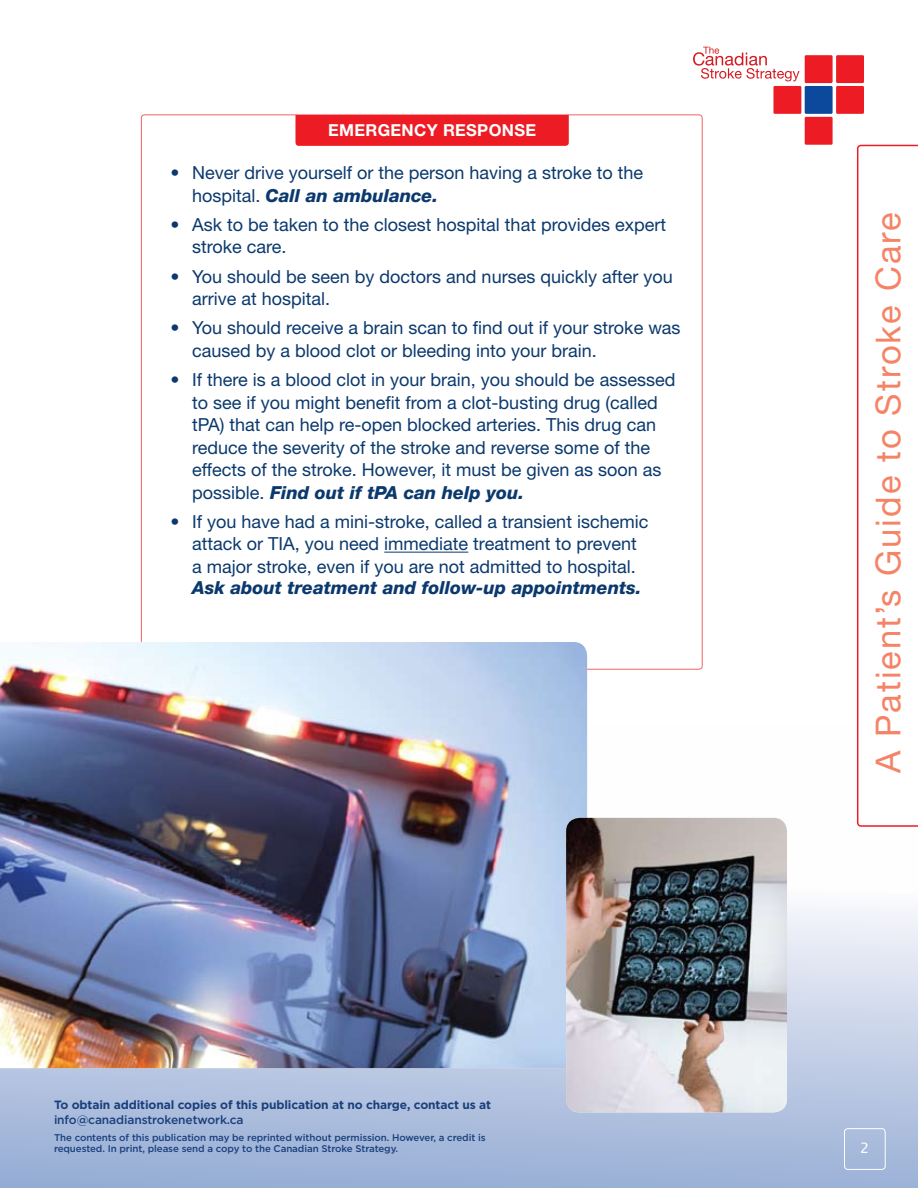
<style>
.page{position:relative;width:918px;height:1188px;background:#fff}
.page>*{position:absolute;margin:0;border:0;box-sizing:border-box;transform-origin:0 0}
.t1{font:34.5px "Helvetica Neue LT Std";letter-spacing:.06em;color:#f58466}
.t2{font:18px/22.5px "Helvetica Neue LT Std";color:#0b396d}
.t3{font:italic 800 18px "Helvetica Neue LT Std";color:#0b396d}
.t4{font:700 16.5px "Helvetica Neue LT Std";letter-spacing:.02em;color:#fff}
.t5{font:14.25px "Lucida Sans Std";color:#fff}
.t6{font:700 12px "Gotham";letter-spacing:-.01em;color:#1a407c}
.t7{font:500 12px "Gotham";letter-spacing:-.01em;color:#1a407c}
.t8{font:500 9.75px/11.2px "Gotham";letter-spacing:-.01em;color:#1a407c}
.s1{font-weight:800;font-style:italic}
</style>
<div class="page">
<div style="left:295px;top:99px;width:274px;height:47px;background:#ed1c24;border-radius:3px"></div>
<div style="left:0;top:726px;width:918px;height:462px;background:linear-gradient(to bottom,#fff,#a1b5d8)"></div>
<div style="left:844px;top:1128px;width:42px;height:42px;border:1px solid #fff;border-radius:3px"></div>
<svg style="left:857px;top:145px;width:61px;height:682px"></svg>
<svg style="left:693px;top:47px;width:107px;height:34px"></svg>
<div style="left:836px;top:55px;width:28px;height:28px;background:#ed1c24"></div>
<div style="left:836px;top:86px;width:28px;height:28px;background:#ed1c24"></div>
<div style="left:805px;top:55px;width:28px;height:28px;background:#ed1c24"></div>
<div style="left:805px;top:86px;width:28px;height:28px;background:#0c499c"></div>
<div style="left:805px;top:117px;width:28px;height:28px;background:#ed1c24"></div>
<div style="left:773px;top:86px;width:28px;height:28px;background:#ed1c24"></div>
<div style="left:260px;top:50px;width:331px;height:65px;background:#fff"></div>
<hr style="left:384px;top:552px;width:84px;height:1px;background:#0b396d">
<img style="left:0;top:642px;width:587px;height:426px">
<img style="left:566px;top:818px;width:221px;height:294px">
<p class="t4" style="left:328px;top:120px;width:209px">EMERGENCY RESPONSE</p>
<p class="t2" style="left:192px;top:161px;width:453px;text-indent:-22px">• Never drive yourself or the person having a stroke to the hospital. <span class="s1">Call an ambulance.</span></p>
<p class="t2" style="left:192px;top:213px;width:475px;text-indent:-22px">• Ask to be taken to the closest hospital that provides expert stroke care.</p>
<p class="t2" style="left:192px;top:265px;width:482px;text-indent:-22px">• You should be seen by doctors and nurses quickly after you arrive at hospital.</p>
<p class="t2" style="left:192px;top:316px;width:490px;text-indent:-22px">• You should receive a brain scan to find out if your stroke was caused by a blood clot or bleeding into your brain.</p>
<p class="t2" style="left:192px;top:368px;width:485px;text-indent:-22px">• If there is a blood clot in your brain, you should be assessed to see if you might benefit from a clot-busting drug (called tPA) that can help re-open blocked arteries. This drug can reduce the severity of the stroke and reverse some of the effects of the stroke. However, it must be given as soon as possible. <span class="s1">Find out if tPA can help you.</span></p>
<p class="t2" style="left:171px;top:510px;width:479px;text-align:center">• If you have had a mini-stroke, called a transient ischemic attack or TIA, you need immediate treatment to prevent<br>a major stroke, even if you are not admitted to hospital.</p>
<p class="t3" style="left:192px;top:577px;width:451px">Ask about treatment and follow-up appointments.</p>
<p class="t6" style="left:54px;top:1098px;width:439px">To obtain additional copies of this publication at no charge, contact us at</p>
<p class="t7" style="left:54px;top:1113px;width:191px">info@canadianstrokenetwork.ca</p>
<p class="t8" style="left:54px;top:1131px;width:433px">The contents of this publication may be reprinted without permission. However, a credit is requested. In print, please send a copy to the Canadian Stroke Strategy.</p>
<h1 class="t1" style="left:868px;top:773px;width:563px;rotate:-90deg">A Patient’s Guide to Stroke Care</h1>
<p class="t5" style="left:860px;top:1140px;width:11px">2</p>
</div>
